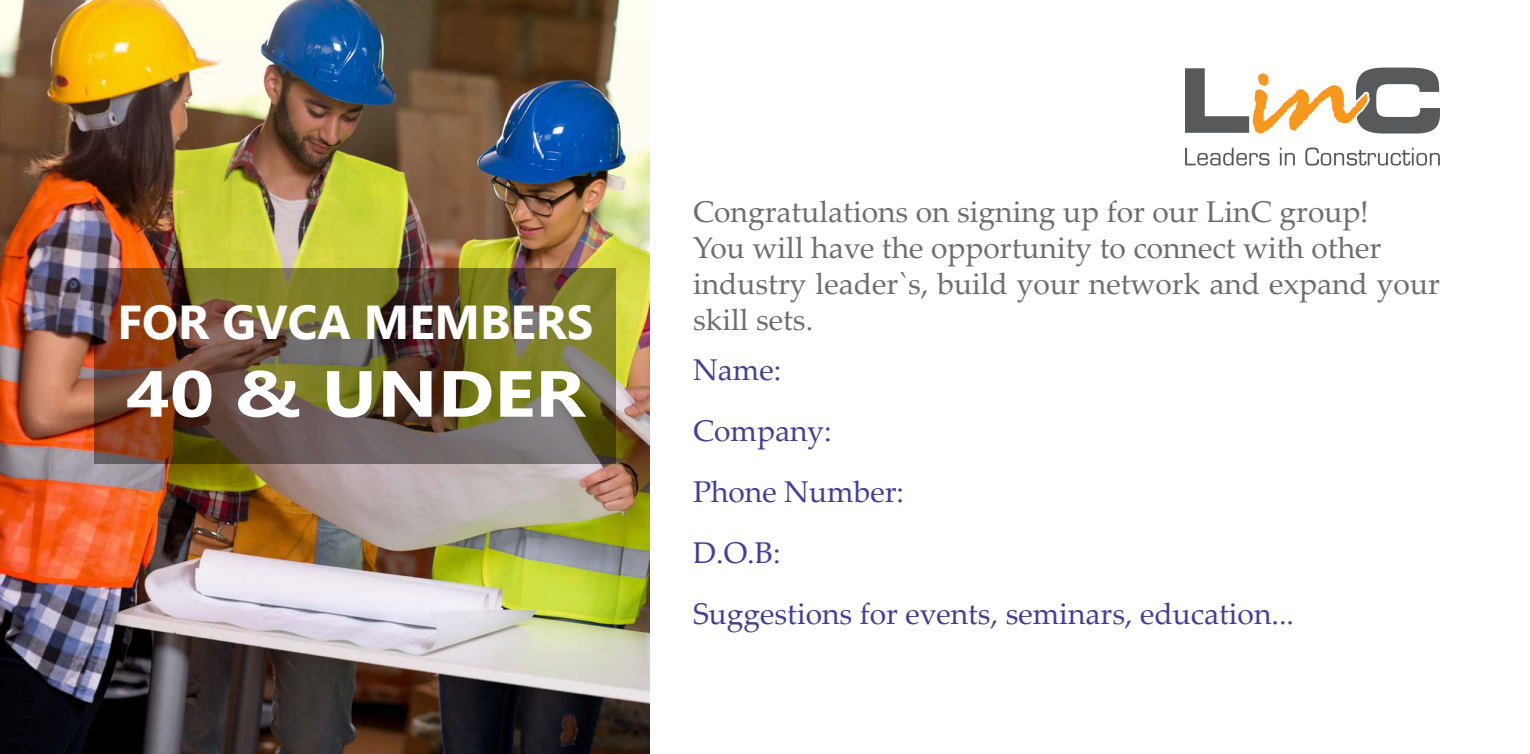
<style>
.page{position:relative;width:1530px;height:754px;background:#fff}
.page>*{position:absolute;margin:0;border:0;box-sizing:border-box;transform-origin:0 0}
.t1{font:700 65px "Gadugi";color:#fff;scale:1.18 1}
.t2{font:700 47.5px "Gadugi";color:#fff}
.t3{font:30px/36px "Palatino Linotype";color:#6d6e71}
.t4{font:30px/61px "Palatino Linotype";color:#443e98}
</style>
<div class="page">
<img style="left:0;top:0;width:650px;height:753px">
<img style="left:94px;top:268px;width:523px;height:195px">
<svg style="left:1280px;top:147px;width:15px;height:18px"></svg>
<svg style="left:1305px;top:147px;width:135px;height:18px"></svg>
<svg style="left:1185px;top:147px;width:85px;height:18px"></svg>
<svg style="left:1185px;top:68px;width:255px;height:65px"></svg>
<h2 class="t2" style="left:118px;top:293px;width:477px">FOR GVCA MEMBERS</h2>
<h1 class="t1" style="left:126px;top:354px;width:391px">40 &amp; UNDER</h1>
<p class="t3" style="left:693px;top:193px;width:748px">Congratulations on signing up for our LinC group!<br>You will have the opportunity to connect with other industry leader`s, build your network and expand your skill sets.</p>
<p class="t4" style="left:693px;top:338px;width:603px">Name:<br>Company:<br>Phone Number:<br>D.O.B:<br>Suggestions for events, seminars, education...</p>
</div>
